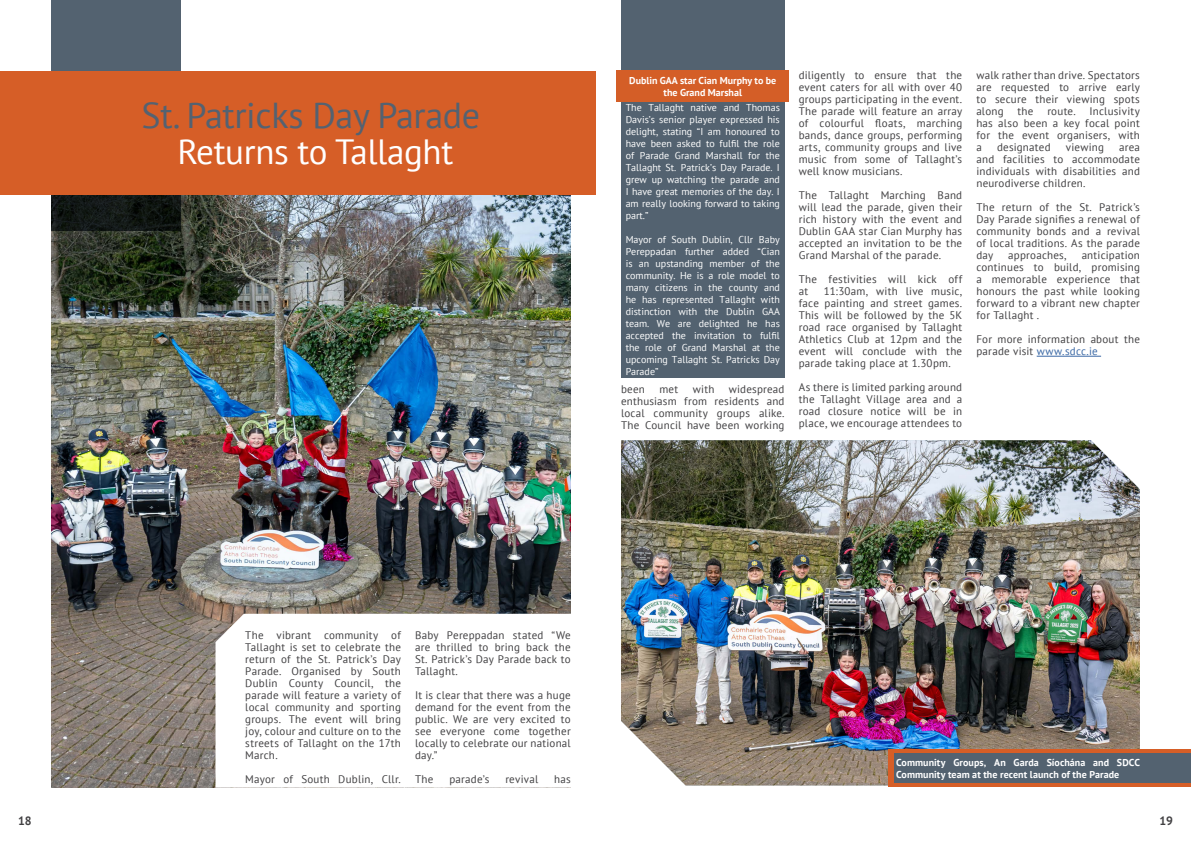
<style>
.page{position:relative;width:1191px;height:842px;background:#fff}
.page>*{position:absolute;margin:0;border:0;box-sizing:border-box;transform-origin:0 0}
.t1{font:36px "PT Sans";letter-spacing:-.01em;color:#546271}
.t2{font:35px "PT Sans";letter-spacing:-.01em;color:#fff}
.t3{font:700 12px "PT Sans";color:#414042}
.t4{font:11px/12px "PT Sans";letter-spacing:.02em;color:#414042;text-align:justify}
.t5{font:10px/12px "PT Sans";color:#fff;text-align:justify}
.t6{font:700 10px/12px "PT Sans";letter-spacing:.005em;color:#fff}
.s1{color:#3a68a5}
</style>
<div class="page">
<img style="left:621px;top:440px;width:519px;height:345px">
<img style="left:51px;top:194px;width:520px;height:593px">
<div style="left:888px;top:749px;width:303px;height:37px;background:linear-gradient(to right,#d65e27,#d65e27)"></div>
<div style="left:893px;top:753px;width:297px;height:29px;background:#536270"></div>
<div style="left:621px;top:0;width:163px;height:378px;background:#536270"></div>
<hr style="left:1036px;top:356px;width:65px;height:1px;background:#3a68a5">
<div style="left:616px;top:71px;width:173px;height:31px;background:#d45e27"></div>
<svg style="left:51px;top:0;width:129px;height:231px;background:#3e4850"></svg>
<div style="left:0;top:71px;width:595px;height:123px;background:#d65e27"></div>
<svg style="left:215px;top:614px;width:356px;height:174px"></svg>
<h1 class="t1" style="left:142px;top:93px;width:340px">St. Patricks Day Parade</h1>
<h2 class="t2" style="left:177px;top:130px;width:277px">Returns to Tallaght</h2>
<p class="t6" style="left:629px;top:74px;width:149px;text-align:center">Dublin GAA star Cian Murphy to be the Grand Marshal</p>
<p class="t5" style="left:625px;top:101px;width:156px">The Tallaght native and Thomas Davis’s senior player expressed his delight, stating “I am honoured to have been asked to fulfil the role of Parade Grand Marshall for the Tallaght St. Patrick’s Day Parade. I grew up watching the parade and I have great memories of the day. I am really looking forward to taking part.”</p>
<p class="t5" style="left:625px;top:233px;width:156px">Mayor of South Dublin, Cllr Baby Pereppadan further added “Cian is an upstanding member of the community. He is a role model to many citizens in the county and he has represented Tallaght with distinction with the Dublin GAA team. We are delighted he has accepted the invitation to fulfil the role of Grand Marshal at the upcoming Tallaght St. Patricks Day Parade”</p>
<p class="t4" style="left:621px;top:383px;width:165px;text-indent:108px">widespread enthusiasm from residents and local community groups alike.<br>The Council have been working</p>
<p class="t4" style="left:621px;top:383px;width:25px">been</p>
<p class="t4" style="left:659px;top:383px;width:20px">met</p>
<p class="t4" style="left:693px;top:383px;width:23px">with</p>
<p class="t4" style="left:798px;top:69px;width:165px">diligently to ensure that the event caters for all with over 40 groups participating in the event.<br>The parade will feature an array of colourful floats, marching bands, dance groups, performing arts, community groups and live music from some of Tallaght’s well know musicians.</p>
<p class="t4" style="left:798px;top:189px;width:165px">The Tallaght Marching Band will lead the parade, given their rich history with the event and Dublin GAA star Cian Murphy has accepted an invitation to be the Grand Marshal of the parade.</p>
<p class="t4" style="left:798px;top:273px;width:165px">The festivities will kick off at</p>
<p class="t4" style="left:798px;top:285px;width:165px;text-indent:25px">11:30am, with live music, face painting and street games.<br>This will be followed by the 5K road race organised by Tallaght Athletics Club at 12pm and the event will conclude with the parade taking place at 1.30pm.</p>
<p class="t4" style="left:798px;top:381px;width:165px">As there is limited parking around the Tallaght Village area and a road closure notice will be in place, we encourage attendees to</p>
<p class="t4" style="left:976px;top:69px;width:165px">walk rather than drive. Spectators are requested to arrive early to secure their viewing spots along</p>
<p class="t4" style="left:976px;top:105px;width:165px;text-indent:113px">Inclusivity has also been a key focal point for the event organisers, with a</p>
<p class="t4" style="left:1017px;top:105px;width:17px">the</p>
<p class="t4" style="left:1047px;top:105px;width:30px">route.</p>
<p class="t4" style="left:997px;top:141px;width:55px">designated</p>
<p class="t4" style="left:1065px;top:141px;width:40px">viewing</p>
<p class="t4" style="left:976px;top:141px;width:165px;text-indent:143px">area and facilities to accommodate individuals with disabilities and neurodiverse children.</p>
<p class="t4" style="left:976px;top:201px;width:165px">The return of the St. Patrick’s Day Parade signifies a renewal of community bonds and a revival of local traditions. As the parade day</p>
<p class="t4" style="left:976px;top:249px;width:165px;text-indent:105px">anticipation continues to build, promising a memorable experience that honours the past while looking forward to a vibrant new chapter for Tallaght .</p>
<p class="t4" style="left:976px;top:333px;width:165px">For more information about the parade visit <span class="s1">www.sdcc.ie</span></p>
<p class="t4" style="left:1008px;top:249px;width:60px">approaches,</p>
<p class="t4" style="left:245px;top:629px;width:157px">The vibrant community of Tallaght is set to celebrate the return of the St. Patrick’s Day Parade. Organised by South Dublin County Council, the parade will feature a variety of local community and sporting groups. The event will bring joy, colour and culture on to the streets of Tallaght on the 17th March.</p>
<p class="t4" style="left:245px;top:773px;width:157px">Mayor of South Dublin, Cllr.</p>
<p class="t4" style="left:415px;top:629px;width:157px">Baby Pereppadan stated “We are thrilled to bring back the St. Patrick’s Day Parade back to Tallaght.</p>
<p class="t4" style="left:415px;top:689px;width:157px">It is clear that there was a huge demand for the event from the public. We are very excited to see everyone come together locally to celebrate our national day.”</p>
<p class="t4" style="left:415px;top:773px;width:20px">The</p>
<p class="t4" style="left:449px;top:773px;width:42px">parade’s</p>
<p class="t4" style="left:505px;top:773px;width:34px">revival</p>
<p class="t4" style="left:554px;top:773px;width:18px">has</p>
<p class="t6" style="left:896px;top:756px;width:245px">Community Groups, An Garda Síochána and SDCC<br>Community team at the recent launch of the Parade</p>
<p class="t3" style="left:18px;top:813px;width:15px">18</p>
<p class="t3" style="left:1159px;top:812px;width:15px">19</p>
</div>
